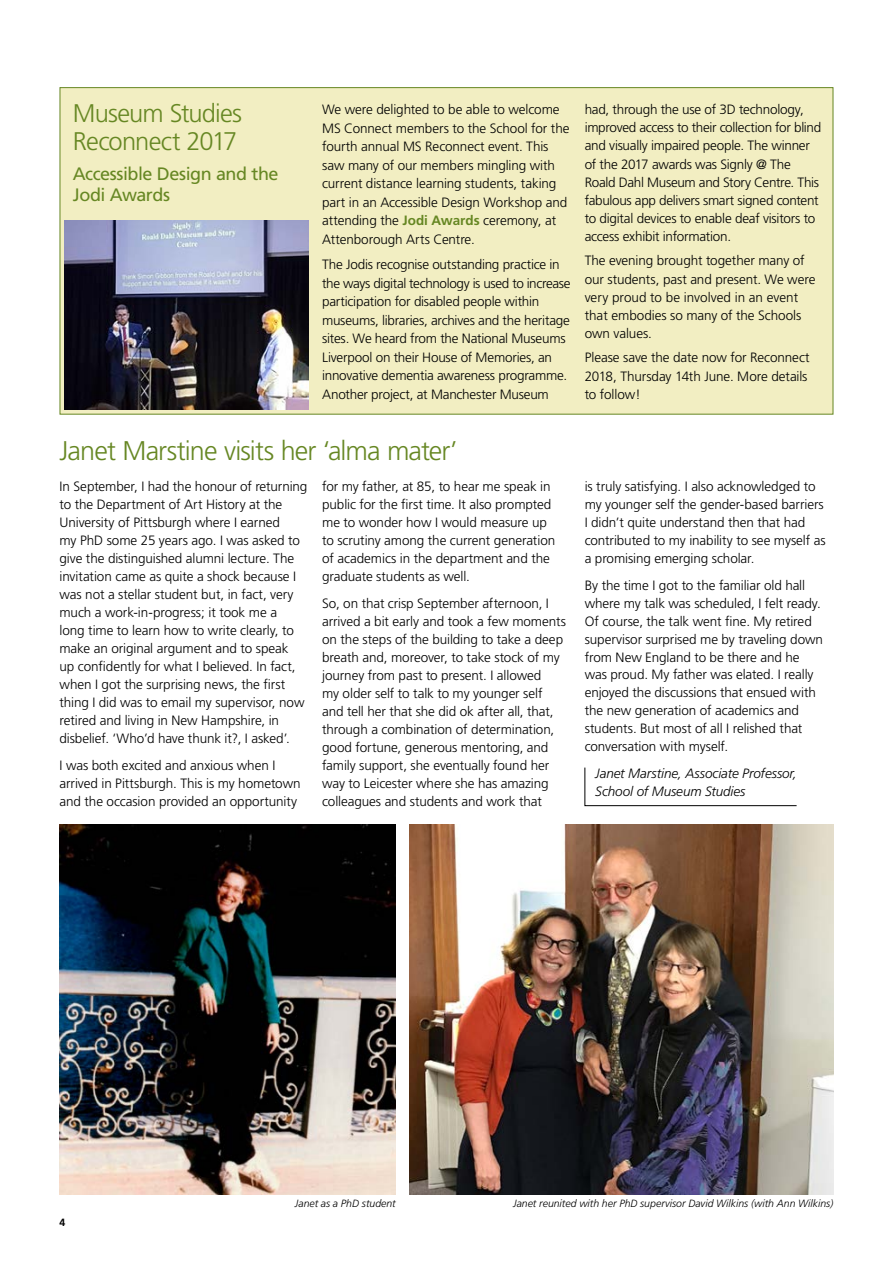
<style>
.page{position:relative;width:893px;height:1263px;background:#fff}
.page>*{position:absolute;margin:0;border:0;box-sizing:border-box;transform-origin:0 0}
.t1{font:300 27px "Frutiger";letter-spacing:-.035em;color:#668723}
.t2{font:300 25.5px/28.5px "Frutiger";letter-spacing:-.035em;color:#668723}
.t3{font:18px/21px "Frutiger";letter-spacing:-.025em;color:#668723}
.t4{font:300 13.5px/18px "Frutiger";letter-spacing:-.01em;color:#000}
.t5{font:italic 300 13.5px/18px "Frutiger";letter-spacing:-.01em;color:#000}
.t6{font:italic 300 10.5px "Frutiger";color:#000}
.t7{font:700 10.5px "Frutiger";color:#000}
.s1{font-weight:700;color:#668723}
</style>
<div class="page">
<img style="left:60px;top:825px;width:336px;height:370px">
<img style="left:410px;top:825px;width:423px;height:370px">
<div style="left:60px;top:87px;width:773px;height:328px;background:#f2eec2;border:1px solid #668723"></div>
<img style="left:65px;top:220px;width:243px;height:189px">
<svg style="left:584px;top:767px;width:213px;height:39px"></svg>
<h2 class="t2" style="left:73px;top:99px;width:171px">Museum Studies<br>Reconnect 2017</h2>
<h3 class="t3" style="left:73px;top:163px;width:207px">Accessible Design and the<br>Jodi Awards</h3>
<p class="t4" style="left:322px;top:101px;width:249px;line-height:18.5px">We were delighted to be able to welcome MS Connect members to the School for the fourth annual MS Reconnect event. This saw many of our members mingling with current distance learning students, taking part in an Accessible Design Workshop and attending the <span class="s1">Jodi Awards</span> ceremony, at Attenborough Arts Centre.</p>
<p class="t4" style="left:322px;top:256px;width:250px;line-height:18.5px">The Jodis recognise outstanding practice in the ways digital technology is used to increase participation for disabled people within museums, libraries, archives and the heritage sites. We heard from the National Museums Liverpool on their House of Memories, an innovative dementia awareness programme.<br>Another project, at Manchester Museum</p>
<p class="t4" style="left:585px;top:101px;width:238px">had, through the use of 3D technology, improved access to their collection for blind and visually impaired people. The winner of the 2017 awards was Signly @ The Roald Dahl Museum and Story Centre. This fabulous app delivers smart signed content to digital devices to enable deaf visitors to access exhibit information.</p>
<p class="t4" style="left:585px;top:252px;width:232px">The evening brought together many of our students, past and present. We were very proud to be involved in an event that embodies so many of the Schools own values.</p>
<p class="t4" style="left:585px;top:349px;width:227px">Please save the date now for Reconnect<br>2018, Thursday 14th June. More details to follow!</p>
<h1 class="t1" style="left:60px;top:436px;width:399px">Janet Marstine visits her ‘alma mater’</h1>
<p class="t4" style="left:60px;top:477px;width:249px">In September, I had the honour of returning to the Department of Art History at the University of Pittsburgh where I earned<br>my PhD some 25 years ago. I was asked to give the distinguished alumni lecture. The invitation came as quite a shock because I was not a stellar student but, in fact, very much a work-in-progress; it took me a<br>long time to learn how to write clearly, to make an original argument and to speak<br>up confidently for what I believed. In fact, when I got the surprising news, the first thing I did was to email my supervisor, now retired and living in New Hampshire, in disbelief. ‘Who’d have thunk it?, I asked’.</p>
<p class="t4" style="left:60px;top:756px;width:243px">I was both excited and anxious when I arrived in Pittsburgh. This is my hometown and the occasion provided an opportunity</p>
<p class="t4" style="left:322px;top:477px;width:235px">for my father, at 85, to hear me speak in public for the first time. It also prompted me to wonder how I would measure up to scrutiny among the current generation of academics in the department and the graduate students as well.</p>
<p class="t4" style="left:322px;top:594px;width:245px">So, on that crisp September afternoon, I arrived a bit early and took a few moments on the steps of the building to take a deep breath and, moreover, to take stock of my journey from past to present. I allowed<br>my older self to talk to my younger self and tell her that she did ok after all, that, through a combination of determination, good fortune, generous mentoring, and family support, she eventually found her way to Leicester where she has amazing colleagues and students and work that</p>
<p class="t4" style="left:585px;top:477px;width:243px">is truly satisfying. I also acknowledged to my younger self the gender-based barriers I didn’t quite understand then that had contributed to my inability to see myself as a promising emerging scholar.</p>
<p class="t4" style="left:585px;top:576px;width:240px">By the time I got to the familiar old hall where my talk was scheduled, I felt ready.<br>Of course, the talk went fine. My retired supervisor surprised me by traveling down from New England to be there and he was proud. My father was elated. I really enjoyed the discussions that ensued with the new generation of academics and students. But most of all I relished that conversation with myself.</p>
<p class="t5" style="left:595px;top:765px;width:203px">Janet Marstine, Associate Professor,<br>School of Museum Studies</p>
<p class="t7" style="left:60px;top:1216px;width:7px">4</p>
<p class="t6" style="left:295px;top:1197px;width:102px">Janet as a PhD student</p>
<p class="t6" style="left:513px;top:1197px;width:322px">Janet reunited with her PhD supervisor David Wilkins (with Ann Wilkins)</p>
</div>
